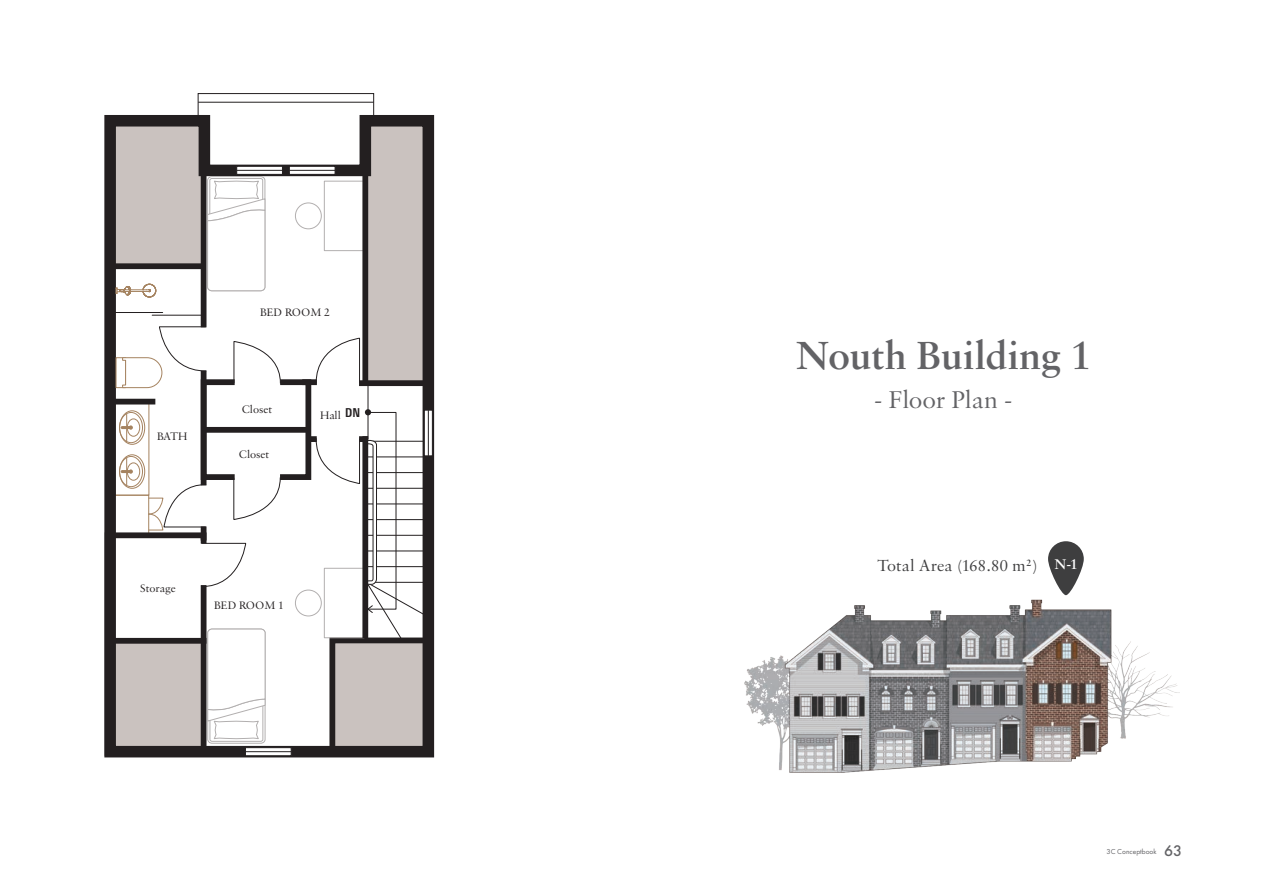
<style>
.page{position:relative;width:1263px;height:893px;background:#fff}
.page>*{position:absolute;margin:0;border:0;box-sizing:border-box;transform-origin:0 0}
.t1{font:600 41.7px "Sabon MT Pro";letter-spacing:-.005em;color:#636366}
.t2{font:25.8px "Sabon MT Pro";letter-spacing:-.005em;color:#636366}
.t3{font:16.95px "Sabon MT Pro";letter-spacing:.005em;color:#3e3e3f}
.t4{font:700 condensed 12.3px "Univers Next Pro";color:#231f20}
.t5{font:11.55px "Sabon MT Pro";color:#231f20}
.t6{font:7.5px "Futura PT";color:#636366}
.s1{font-weight:600;font-size:14.85px;color:#fff}
.s2{font-weight:500;font-size:15.9px}
</style>
<div class="page">
<svg style="left:104px;top:109px;width:331px;height:649px"></svg>
<div style="left:329px;top:637px;width:103px;height:115px;border:6px solid #231f20"></div>
<div style="left:362px;top:165px;width:6px;height:219px;background:#231f20"></div>
<div style="left:201px;top:170px;width:5px;height:157px;background:#231f20"></div>
<svg style="left:198px;top:93px;width:176px;height:30px"></svg>
<hr style="left:198px;top:102px;width:176px;height:1px;background:#231f20">
<svg style="left:236px;top:166px;width:47px;height:9px"></svg>
<hr style="left:237px;top:170px;width:45px;height:1px;background:#231f20">
<svg style="left:289px;top:166px;width:46px;height:9px"></svg>
<hr style="left:289px;top:170px;width:46px;height:1px;background:#231f20">
<svg style="left:427px;top:410px;width:6px;height:46px"></svg>
<hr style="left:428px;top:410px;width:1px;height:46px;background:#231f20">
<svg style="left:104px;top:181px;width:323px;height:577px"></svg>
<img style="left:745px;top:599px;width:434px;height:174px">
<svg style="left:1048px;top:541px;width:36px;height:54px;fill:#3e3e3f"></svg>
<p class="t5" style="left:157px;top:429px;width:32px">BATH</p>
<p class="t5" style="left:260px;top:304px;width:71px">BED ROOM 2</p>
<p class="t5" style="left:242px;top:401px;width:32px">Closet</p>
<p class="t5" style="left:239px;top:446px;width:32px">Closet</p>
<p class="t4" style="left:345px;top:405px;width:16px">DN</p>
<p class="t5" style="left:320px;top:407px;width:22px">Hall</p>
<p class="t5" style="left:140px;top:580px;width:37px">Storage</p>
<p class="t5" style="left:214px;top:598px;width:71px">BED ROOM 1</p>
<h1 class="t1" style="left:796px;top:328px;width:297px">Nouth Building 1</h1>
<h2 class="t2" style="left:874px;top:382px;width:140px">- Floor Plan -</h2>
<h3 class="t3" style="left:877px;top:554px;width:202px">Total Area (168.80 m<sup>2</sup> ) <span class="s1">N-1</span></h3>
<p class="t6" style="left:1106px;top:847px;width:77px">3C Conceptbook <span class="s2">63</span></p>
</div>
